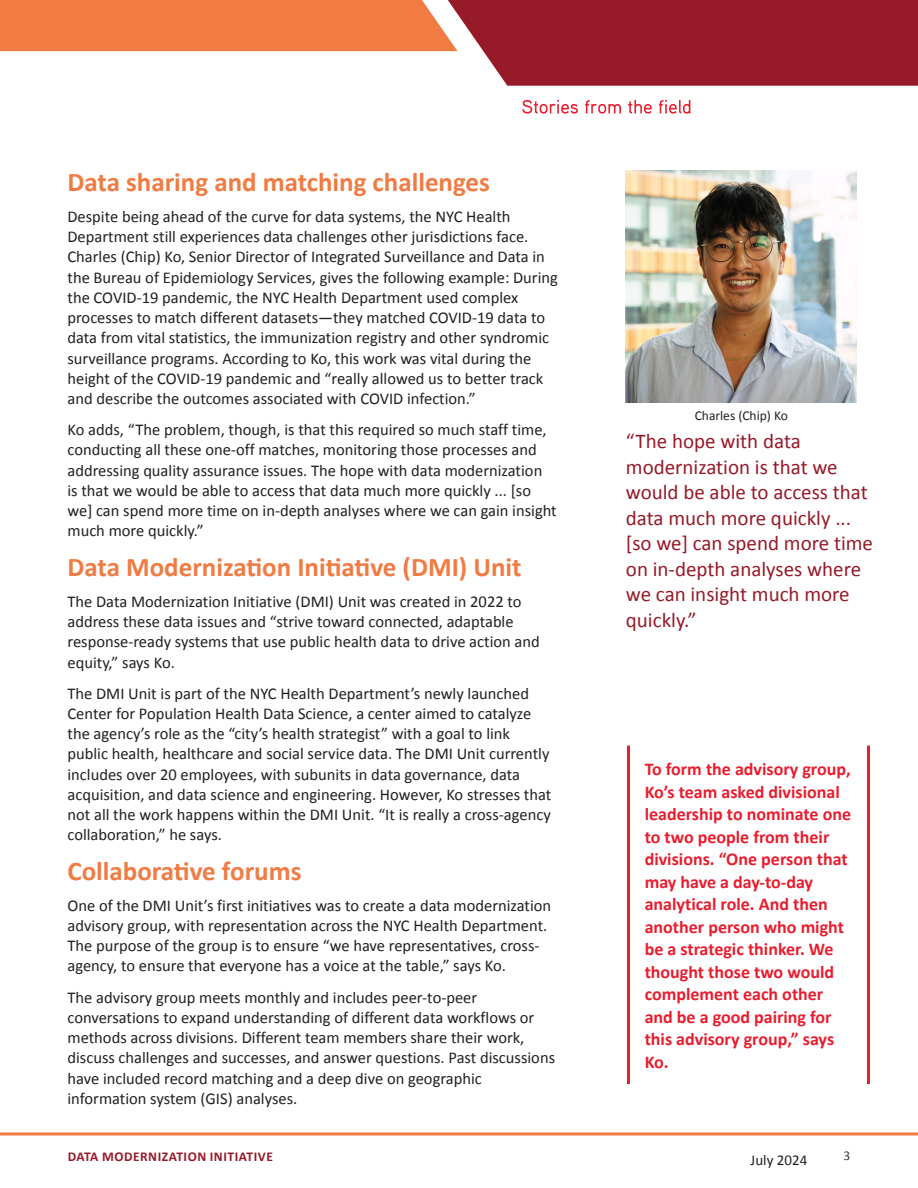
<style>
.page{position:relative;width:918px;height:1188px;background:#fff}
.page>*{position:absolute;margin:0;border:0;box-sizing:border-box;transform-origin:0 0}
.Body_Copy{font:700 27px "Calibri";color:#f07b43}
.Sidebar{font:21px/25.5px "Calibri";color:#971a29}
.Callout_1{font:700 18px/22.5px "Calibri";color:#e81d2e}
.Body_Copy-2{font:16.5px/20.2px "Calibri";color:#231f20}
.t1{font:15px "Calibri";color:#231f20}
.t2{font:700 13.5px "Calibri";letter-spacing:.04em;color:#971a29}
.t3{font:13.5px "Calibri";color:#231f20}
.t4{font:13.5px "Calibri";color:#3e3e3f}
</style>
<div class="page">
<svg style="left:0;top:0;width:918px;height:86px"></svg>
<svg style="left:0;top:1132px;width:918px;height:4px;background:#f39b71"></svg>
<svg style="left:522px;top:100px;width:56px;height:14px"></svg>
<svg style="left:585px;top:100px;width:36px;height:14px"></svg>
<svg style="left:628px;top:100px;width:24px;height:14px"></svg>
<svg style="left:659px;top:100px;width:32px;height:14px"></svg>
<hr style="left:627px;top:746px;width:3px;height:338px;background:#e81d2e">
<hr style="left:867px;top:746px;width:3px;height:338px;background:#e81d2e">
<img style="left:626px;top:171px;width:231px;height:231px">
<p class="Body_Copy" style="left:68px;top:165px;width:424px">Data sharing and matching challenges</p>
<p class="Body_Copy-2" style="left:68px;top:206px;width:492px">Despite being ahead of the curve for data systems, the NYC Health Department still experiences data challenges other jurisdictions face.<br>Charles (Chip) Ko, Senior Director of Integrated Surveillance and Data in the Bureau of Epidemiology Services, gives the following example: During the COVID-19 pandemic, the NYC Health Department used complex processes to match different datasets—they matched COVID-19 data to data from vital statistics, the immunization registry and other syndromic surveillance programs. According to Ko, this work was vital during the height of the COVID-19 pandemic and “really allowed us to better track and describe the outcomes associated with COVID infection.”</p>
<p class="Body_Copy-2" style="left:68px;top:420px;width:491px">Ko adds, “The problem, though, is that this required so much staff time, conducting all these one-off matches, monitoring those processes and addressing quality assurance issues. The hope with data modernization<br>is that we would be able to access that data much more quickly ... [so we] can spend more time on in-depth analyses where we can gain insight much more quickly.”</p>
<p class="Body_Copy" style="left:68px;top:550px;width:456px">Data Modernization Initiative (DMI) Unit</p>
<p class="Body_Copy-2" style="left:68px;top:591px;width:474px">The Data Modernization Initiative (DMI) Unit was created in 2022 to address these data issues and “strive toward connected, adaptable response-ready systems that use public health data to drive action and equity,” says Ko.</p>
<p class="Body_Copy-2" style="left:68px;top:683px;width:485px">The DMI Unit is part of the NYC Health Department’s newly launched Center for Population Health Data Science, a center aimed to catalyze the agency’s role as the “city’s health strategist” with a goal to link public health, healthcare and social service data. The DMI Unit currently includes over 20 employees, with subunits in data governance, data acquisition, and data science and engineering. However, Ko stresses that not all the work happens within the DMI Unit. “It is really a cross-agency collaboration,” he says.</p>
<p class="Body_Copy" style="left:68px;top:853px;width:235px">Collaborative forums</p>
<p class="Body_Copy-2" style="left:68px;top:895px;width:485px">One of the DMI Unit’s first initiatives was to create a data modernization advisory group, with representation across the NYC Health Department.<br>The purpose of the group is to ensure “we have representatives, cross&shy;agency, to ensure that everyone has a voice at the table,” says Ko.</p>
<p class="Body_Copy-2" style="left:68px;top:987px;width:489px">The advisory group meets monthly and includes peer-to-peer conversations to expand understanding of different data workflows or methods across divisions. Different team members share their work, discuss challenges and successes, and answer questions. Past discussions have included record matching and a deep dive on geographic information system (GIS) analyses.</p>
<p class="t3" style="left:695px;top:407px;width:95px">Charles (Chip) Ko</p>
<p class="Sidebar" style="left:626px;top:429px;width:249px">“The hope with data modernization is that we would be able to access that data much more quickly ... [so we] can spend more time on in-depth analyses where we can insight much more quickly.”</p>
<p class="Callout_1" style="left:645px;top:758px;width:208px">To form the advisory group,<br>Ko’s team asked divisional leadership to nominate one to two people from their divisions. “One person that may have a day-to-day analytical role. And then another person who might be a strategic thinker. We thought those two would complement each other and be a good pairing for this advisory group,” says<br>Ko.</p>
<p class="t2" style="left:68px;top:1148px;width:207px">DATA MODERNIZATION INITIATIVE</p>
<p class="t4" style="left:844px;top:1147px;width:8px">3</p>
<p class="t1" style="left:751px;top:1151px;width:58px">July 2024</p>
</div>
